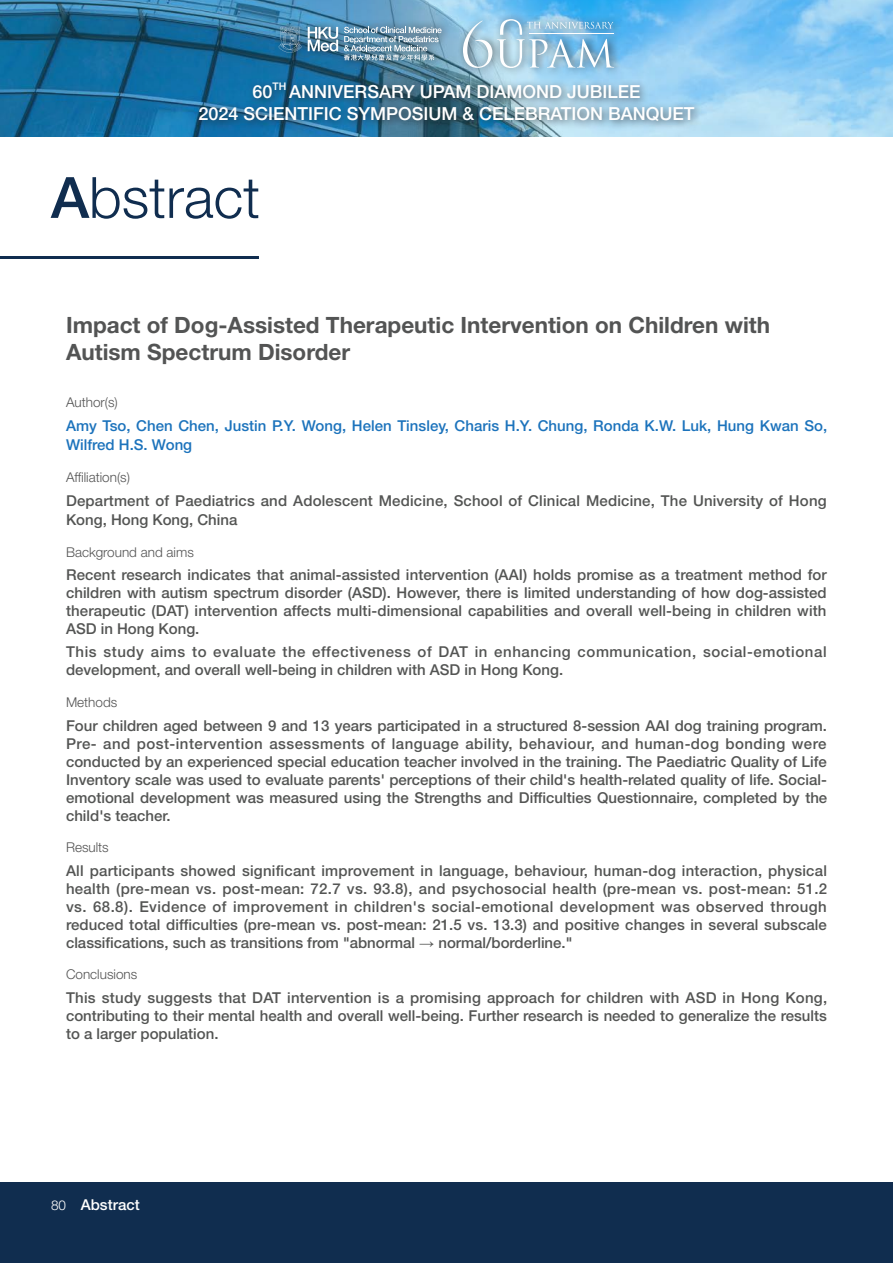
<style>
.page{position:relative;width:893px;height:1263px;background:#fff}
.page>*{position:absolute;margin:0;border:0;box-sizing:border-box;transform-origin:0 0}
.t1{font:300 57px "Helvetica Neue LT Std";color:#102d4f}
.t2{font:700 22.5px/27px "Helvetica Neue LT Std";color:#535454}
.t3{font:500 18px "Helvetica Neue LT Std";color:#fff}
.t4{font:500 15px/18px "Helvetica Neue LT Std";color:#545554;text-align:justify}
.t5{font:500 15px/18.8px "Helvetica Neue LT Std";letter-spacing:.04em;color:#545554}
.t6{font:500 15px/18.8px "Helvetica Neue LT Std";color:#1c73bc}
.t7{font:500 15px "Helvetica Neue LT Std";color:#fff}
.t8{font:300 13.5px "Helvetica Neue LT Std";color:#545454}
.t9{font:300 13.5px "Helvetica Neue LT Std";color:#fff}
.t10{font:500 10.5px "Helvetica Neue LT Std";color:#fff}
.s1{font-weight:500}
.s2{font-family:"Arial";font-weight:400}
</style>
<div class="page">
<div style="left:0;top:1182px;width:893px;height:81px;background:#102d4f"></div>
<img style="left:0;top:0;width:893px;height:136px">
<div style="left:457px;top:11px;width:166px;height:65px;background:#231f20;opacity:.75"></div>
<svg style="left:463px;top:19px;width:151px;height:49px;background:#9fc7df"></svg>
<hr style="left:529px;top:33px;width:85px;height:1px;background:#fff">
<div style="left:274px;top:19px;width:177px;height:49px;background:#231f20;opacity:.75"></div>
<svg style="left:344px;top:27px;width:98px;height:33px;background:#83a3b6"></svg>
<svg style="left:278px;top:27px;width:24px;height:26px"></svg>
<svg style="left:308px;top:27px;width:30px;height:24px"></svg>
<div style="left:194px;top:76px;width:510px;height:54px;background:#231f20;opacity:.75"></div>
<hr style="left:0;top:256px;width:259px;height:3px;background:#102d4f">
<p class="t3" style="left:253px;top:81px;width:22px">60</p>
<p class="t10" style="left:273px;top:79px;width:15px">TH</p>
<p class="t3" style="left:289px;top:81px;width:353px">ANNIVERSARY UPAM DIAMOND JUBILEE</p>
<p class="t3" style="left:198px;top:103px;width:498px">2024 SCIENTIFIC SYMPOSIUM &amp; CELEBRATION BANQUET</p>
<p class="t1" style="left:51px;top:163px;width:211px"><span class="s1">A</span>bstract</p>
<p class="t2" style="left:66px;top:311px;width:706px">Impact of Dog-Assisted Therapeutic Intervention on Children with<br>Autism Spectrum Disorder</p>
<p class="t8" style="left:66px;top:394px;width:53px">Author(s)</p>
<p class="t6" style="left:66px;top:416px;width:763px">Amy Tso, Chen Chen, Justin P.Y. Wong, Helen Tinsley, Charis H.Y. Chung, Ronda K.W. Luk, Hung Kwan So,<br>Wilfred H.S. Wong</p>
<p class="t8" style="left:66px;top:469px;width:66px">Affiliation(s)</p>
<p class="t4" style="left:66px;top:491px;width:762px;line-height:18.8px">Department of Paediatrics and Adolescent Medicine, School of Clinical Medicine, The University of Hong<br>Kong, Hong Kong, China</p>
<p class="t8" style="left:66px;top:543px;width:129px">Background and aims</p>
<p class="t4" style="left:66px;top:566px;width:762px">Recent research indicates that animal-assisted intervention (AAI) holds promise as a treatment method for children with autism spectrum disorder (ASD). However, there is limited understanding of how dog-assisted therapeutic (DAT) intervention affects multi-dimensional capabilities and overall well-being in children with ASD in Hong Kong.</p>
<p class="t5" style="left:66px;top:642px;width:762px">This study aims to evaluate the effectiveness of DAT in enhancing communication, social-emotional development, and overall well-being in children with ASD in Hong Kong.</p>
<p class="t8" style="left:66px;top:694px;width:53px">Methods</p>
<p class="t4" style="left:66px;top:717px;width:763px">Four children aged between 9 and 13 years participated in a structured 8-session AAI dog training program.<br>Pre- and post-intervention assessments of language ability, behaviour, and human-dog bonding were conducted by an experienced special education teacher involved in the training. The Paediatric Quality of Life Inventory scale was used to evaluate parents' perceptions of their child's health-related quality of life. Social&shy;emotional development was measured using the Strengths and Difficulties Questionnaire, completed by the child's teacher.</p>
<p class="t8" style="left:66px;top:839px;width:44px">Results</p>
<p class="t4" style="left:66px;top:862px;width:763px">All participants showed significant improvement in language, behaviour, human-dog interaction, physical health (pre-mean vs. post-mean: 72.7 vs. 93.8), and psychosocial health (pre-mean vs. post-mean: 51.2 vs. 68.8). Evidence of improvement in children's social-emotional development was observed through reduced total difficulties (pre-mean vs. post-mean: 21.5 vs. 13.3) and positive changes in several subscale classifications, such as transitions from "abnormal <span class="s2">→</span> normal/borderline."</p>
<p class="t8" style="left:66px;top:966px;width:73px">Conclusions</p>
<p class="t4" style="left:66px;top:988px;width:763px">This study suggests that DAT intervention is a promising approach for children with ASD in Hong Kong, contributing to their mental health and overall well-being. Further research is needed to generalize the results to a larger population.</p>
<p class="t9" style="left:51px;top:1197px;width:17px">80</p>
<p class="t7" style="left:81px;top:1195px;width:60px">Abstract</p>
</div>
